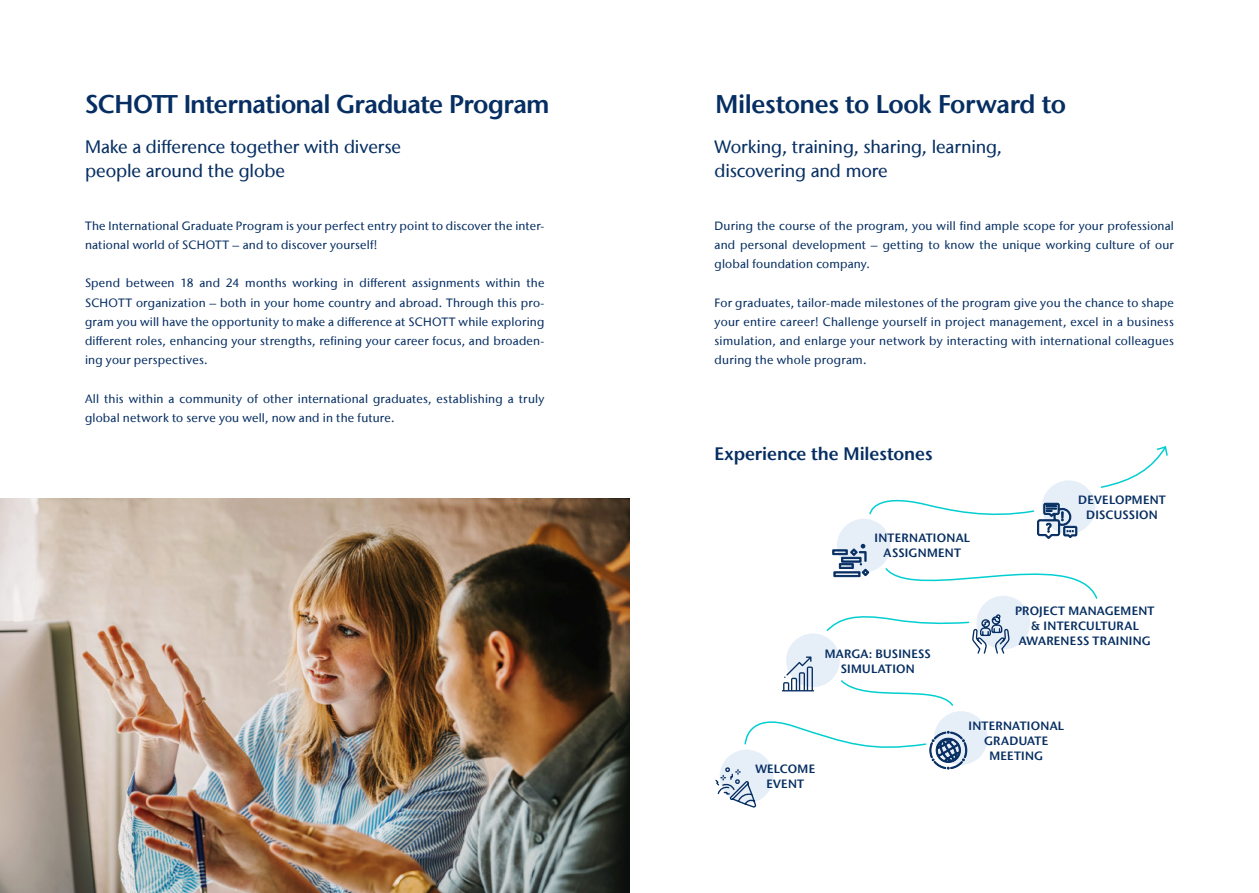
<style>
.page{position:relative;width:1259px;height:893px;background:#fff}
.page>*{position:absolute;margin:0;border:0;box-sizing:border-box;transform-origin:0 0}
.t1{font:600 25.5px "Stone Sans IIITC Com";letter-spacing:-.02em;color:#062e62}
.t2{font:500 18px/24px "Stone Sans IIITC Com";letter-spacing:-.005em;color:#062e62}
.t3{font:600 18px "Stone Sans IIITC Com";letter-spacing:-.005em;color:#062e62}
.t4{font:500 12px/19.2px "Stone Sans IIITC Com";letter-spacing:.015em;color:#062e62;text-align:justify}
.t5{font:600 12px/15px "Stone Sans IIITC Com";letter-spacing:.025em;color:#062e62;text-align:center}
</style>
<div class="page">
<div style="left:837px;top:519px;width:53px;height:53px;background:#e6eef8;border-radius:50%"></div>
<div style="left:976px;top:596px;width:54px;height:53px;background:#e6eef8;border-radius:50%"></div>
<div style="left:1041px;top:480px;width:54px;height:54px;background:#e6eef8;border-radius:50%"></div>
<svg style="left:832px;top:544px;width:37px;height:33px"></svg>
<svg style="left:869px;top:492px;width:208px;height:46px"></svg>
<svg style="left:884px;top:544px;width:214px;height:59px"></svg>
<svg style="left:1100px;top:446px;width:68px;height:42px"></svg>
<svg style="left:715px;top:611px;width:295px;height:197px"></svg>
<img style="left:0;top:499px;width:629px;height:394px">
<h1 class="t1" style="left:85px;top:88px;width:466px">SCHOTT International Graduate Program</h1>
<h2 class="t2" style="left:85px;top:135px;width:318px">Make a difference together with diverse people around the globe</h2>
<p class="t4" style="left:85px;top:216px;width:461px">The International Graduate Program is your perfect entry point to discover the inter&shy;national world of SCHOTT – and to discover yourself!</p>
<p class="t4" style="left:85px;top:274px;width:461px">Spend between 18 and 24 months working in different assignments within the SCHOTT organization – both in your home country and abroad. Through this pro&shy;gram you will have the opportunity to make a difference at SCHOTT while exploring different roles, enhancing your strengths, refining your career focus, and broaden&shy;ing your perspectives.</p>
<p class="t4" style="left:85px;top:389px;width:461px">All this within a community of other international graduates, establishing a truly global network to serve you well, now and in the future.</p>
<h1 class="t1" style="left:715px;top:88px;width:352px">Milestones to Look Forward to</h1>
<h2 class="t2" style="left:714px;top:135px;width:289px">Working, training, sharing, learning, discovering and more</h2>
<p class="t4" style="left:714px;top:216px;width:461px">During the course of the program, you will find ample scope for your professional and personal development – getting to know the unique working culture of our global foundation company.</p>
<p class="t4" style="left:714px;top:293px;width:461px">For graduates, tailor-made milestones of the program give you the chance to shape your entire career! Challenge yourself in project management, excel in a business simulation, and enlarge your network by interacting with international colleagues during the whole program.</p>
<h2 class="t3" style="left:714px;top:443px;width:220px">Experience the Milestones</h2>
<p class="t5" style="left:874px;top:530px;width:97px">INTERNATIONAL<br>ASSIGNMENT</p>
<p class="t5" style="left:824px;top:646px;width:108px">MARGA: BUSINESS<br>SIMULATION</p>
<p class="t5" style="left:1078px;top:492px;width:89px">DEVELOPMENT<br>DISCUSSION</p>
<p class="t5" style="left:1015px;top:603px;width:141px">PROJECT MANAGEMENT &amp; INTERCULTURAL<br>AWARENESS TRAINING</p>
<p class="t5" style="left:755px;top:761px;width:61px">WELCOME<br>EVENT</p>
<p class="t5" style="left:968px;top:718px;width:97px">INTERNATIONAL<br>GRADUATE<br>MEETING</p>
</div>
